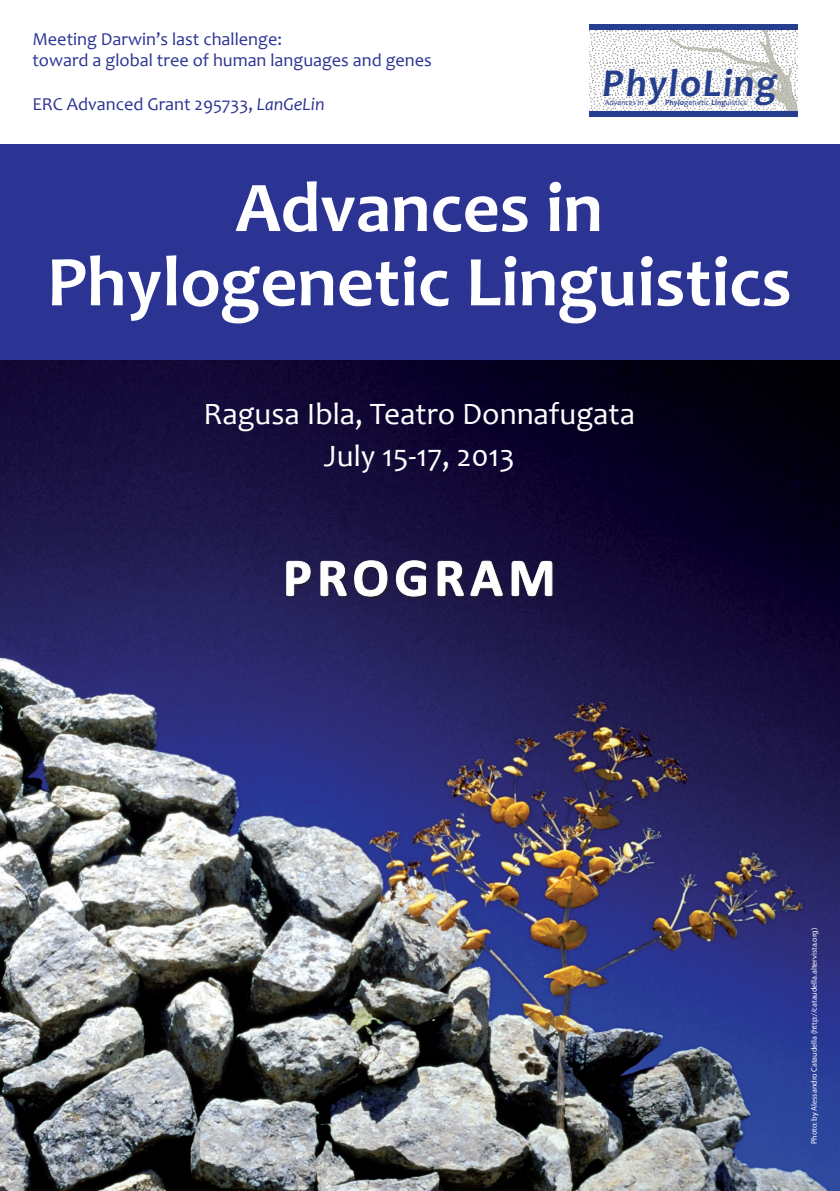
<style>
.page{position:relative;width:840px;height:1191px;background:#fff}
.page>*{position:absolute;margin:0;border:0;box-sizing:border-box;transform-origin:0 0}
.t1{font:700 72px/74.2px "Candara";color:#fff;text-align:center}
.t2{font:700 54px "Calibri";letter-spacing:.1em;color:#fff}
.t3{font:italic 700 39.6px "Candara";letter-spacing:.035em;color:#253f8e}
.t4{font:31.2px/41.6px "Candara";color:#fff;text-align:center}
.t5{font:18.2px/21.8px "Candara";color:#2c3493}
.t6{font:8px "Myriad Pro";color:#fff}
.t7{font:8px "Candara";letter-spacing:.01em;color:#253f8e}
.t8{font:italic 8px "Candara";letter-spacing:.005em;color:#253f8e}
.s1{font-style:italic}
.s2{font-weight:700;font-style:italic}
</style>
<div class="page">
<img style="left:0;top:359px;width:839px;height:832px">
<div style="left:0;top:144px;width:839px;height:215px;background:#2c3493"></div>
<svg style="left:589px;top:30px;width:79px;height:81px"></svg>
<svg style="left:668px;top:30px;width:129px;height:81px"></svg>
<div style="left:589px;top:111px;width:208px;height:6px;background:#253f8e"></div>
<div style="left:589px;top:25px;width:208px;height:5px;background:#253f8e"></div>
<div style="left:284px;top:559px;width:271px;height:41px;background:#231f20;opacity:.75"></div>
<svg style="left:285px;top:560px;width:26px;height:36px"></svg>
<svg style="left:319px;top:560px;width:28px;height:36px"></svg>
<svg style="left:353px;top:560px;width:34px;height:37px"></svg>
<svg style="left:395px;top:560px;width:31px;height:37px"></svg>
<svg style="left:436px;top:560px;width:67px;height:36px;background:#3c3652"></svg>
<svg style="left:510px;top:560px;width:42px;height:36px;background:#423d54"></svg>
<p class="t5" style="left:32px;top:28px;width:401px">Meeting Darwin’s last challenge:<br>toward a global tree of human languages and genes</p>
<p class="t5" style="left:32px;top:93px;width:293px">ERC Advanced Grant 295733, <span class="s1">LanGeLin</span></p>
<h3 class="t3" style="left:602px;top:58px;width:176px">PhyloLing</h3>
<p class="t8" style="left:604px;top:97px;width:40px">Advances in</p>
<p class="t7" style="left:664px;top:97px;width:83px"><span class="s2">Phylo</span>genetic <span class="s2">Ling</span>uistics</p>
<h1 class="t1" style="left:47px;top:170px;width:745px">Advances in<br>Phylogenetic Linguistics</h1>
<h3 class="t4" style="left:203px;top:393px;width:433px">Ragusa Ibla, Teatro Donnafugata<br>July 15-17, 2013</h3>
<h2 class="t2" style="left:283px;top:544px;width:274px">PROGRAM</h2>
<p class="t6" style="left:809px;top:1144px;width:218px;rotate:-90deg">Photo: by Alessandro Cataudella (http://cataudella.altervista.org)</p>
</div>
